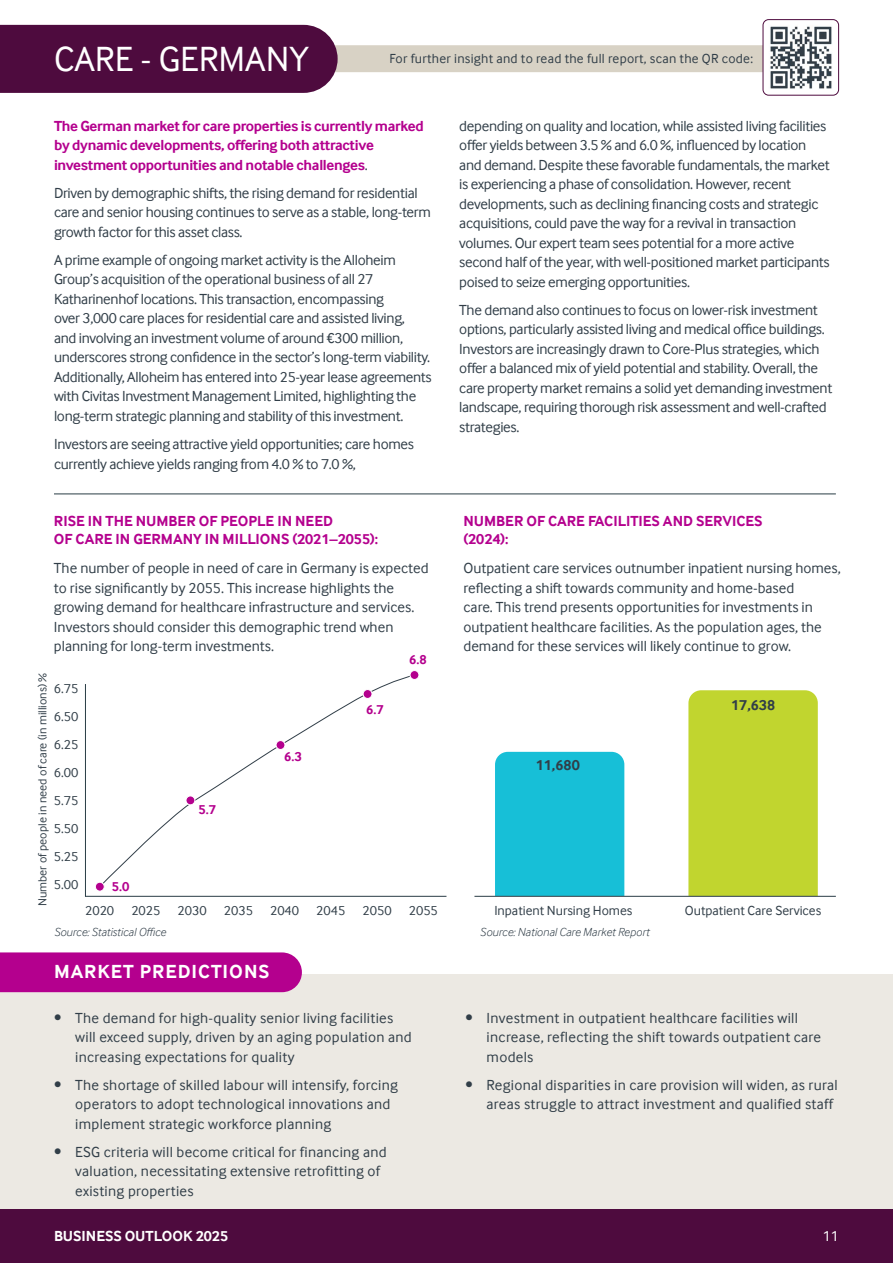
<style>
.page{position:relative;width:893px;height:1263px;background:#fff}
.page>*{position:absolute;margin:0;border:0;box-sizing:border-box;transform-origin:0 0}
.t1{font:36px "Inter Face";color:#fff}
.t2{font:700 19.5px "Inter Face";letter-spacing:.05em;color:#fff}
.t3{font:15px/19.5px "Inter Face";letter-spacing:-.02em;color:#313e48}
.t4{font:15px/19.5px "Inter Face";letter-spacing:.02em;color:#313e48}
.t5{font:15px/19.5px "Inter Face";color:#313e48}
.t6{font:700 15px/19.5px "Inter Face";letter-spacing:-.02em;color:#b4008e}
.t7{font:700 15px/18px "Inter Face";color:#b4008e}
.t8{font:700 15px "Inter Face";color:#fff}
.t9{font:700 15px "Inter Face";color:#313e48}
.t10{font:15px "Inter Face";color:#fff}
.t11{font:13.5px/28px "Inter Face";color:#313e48;text-align:justify}
.t12{font:13.5px "Inter Face";letter-spacing:.02em;color:#313e48}
.t13{font:700 13.5px "Inter Face";color:#b4008e}
.t14{font:italic 300 12px "Inter Face";color:#313e48}
.t15{font:12px "Inter Face";color:#313e48}
.s1{font-weight:400;color:#313e48}
</style>
<div class="page">
<div style="left:0;top:1208px;width:893px;height:55px;background:#4e0b3e"></div>
<svg style="left:103px;top:675px;width:308px;height:208px"></svg>
<div style="left:153px;top:45px;width:676px;height:27px;background:#d8d2c5;border-radius:13px"></div>
<div style="left:0;top:25px;width:338px;height:68px;background:#4e0b3e"></div>
<img style="left:763px;top:20px;width:75px;height:75px">
<div style="left:763px;top:19px;width:76px;height:77px;border:1px solid #4e0b3e;border-radius:6px"></div>
<div style="left:0;top:974px;width:893px;height:234px;background:#ece9e3"></div>
<div style="left:0;top:952px;width:302px;height:40px;background:#b4008e"></div>
<hr style="left:85px;top:896px;width:361px;height:1px;background:#293c45">
<hr style="left:85px;top:684px;width:1px;height:213px;background:#293c45">
<div style="left:95px;top:882px;width:9px;height:9px;background:#b4008e;border-radius:50%"></div>
<div style="left:95px;top:882px;width:10px;height:9px;border:1px solid #fff;border-radius:50%"></div>
<div style="left:186px;top:796px;width:9px;height:9px;background:#b4008e;border-radius:50%"></div>
<div style="left:186px;top:796px;width:9px;height:9px;border:1px solid #fff;border-radius:50%"></div>
<div style="left:276px;top:740px;width:9px;height:9px;background:#b4008e;border-radius:50%"></div>
<div style="left:276px;top:740px;width:9px;height:10px;border:1px solid #fff;border-radius:50%"></div>
<div style="left:363px;top:689px;width:9px;height:9px;background:#b4008e;border-radius:50%"></div>
<div style="left:363px;top:689px;width:9px;height:10px;border:1px solid #fff;border-radius:50%"></div>
<div style="left:410px;top:670px;width:9px;height:9px;background:#b4008e;border-radius:50%"></div>
<div style="left:410px;top:670px;width:9px;height:10px;border:1px solid #fff;border-radius:50%"></div>
<div style="left:495px;top:752px;width:129px;height:144px;background:#17bfd7"></div>
<div style="left:688px;top:690px;width:130px;height:206px;background:#c1d52f"></div>
<hr style="left:474px;top:896px;width:362px;height:1px;background:#293c45">
<hr style="left:54px;top:493px;width:782px;height:1px;background:#293c45">
<h1 class="t1" style="left:54px;top:38px;width:256px">CARE - GERMANY</h1>
<p class="t12" style="left:390px;top:51px;width:365px">For further insight and to read the full report, scan the QR code:</p>
<p class="t6" style="left:54px;top:116px;width:371px">The German market for care properties is currently marked by dynamic developments, offering both attractive investment opportunities and notable challenges<span class="s1">.</span></p>
<p class="t3" style="left:54px;top:183px;width:378px">Driven by demographic shifts, the rising demand for residential care and senior housing continues to serve as a stable, long-term growth factor for this asset class.</p>
<p class="t3" style="left:54px;top:250px;width:379px">A prime example of ongoing market activity is the Alloheim Group’s acquisition of the operational business of all 27<br>Katharinenhof locations. This transaction, encompassing<br>over 3,000 care places for residential care and assisted living,<br>and involving an investment volume of around €300 million, underscores strong confidence in the sector’s long-term viability.<br>Additionally, Alloheim has entered into 25-year lease agreements with Civitas Investment Management Limited, highlighting the long-term strategic planning and stability of this investment.</p>
<p class="t3" style="left:54px;top:434px;width:362px">Investors are seeing attractive yield opportunities; care homes currently achieve yields ranging from 4.0 % to 7.0 %,</p>
<p class="t7" style="left:54px;top:512px;width:326px">RISE IN THE NUMBER OF PEOPLE IN NEED<br>OF CARE IN GERMANY IN MILLIONS (2021–2055):</p>
<p class="t5" style="left:54px;top:558px;width:376px">The number of people in need of care in Germany is expected to rise significantly by 2055. This increase highlights the growing demand for healthcare infrastructure and services.<br>Investors should consider this demographic trend when planning for long-term investments.</p>
<p class="t13" style="left:409px;top:652px;width:19px">6.8</p>
<p class="t15" style="left:36px;top:906px;width:235px;rotate:-90deg">Number of people in need of care (in millions) %</p>
<p class="t11" style="left:54px;top:674px;width:26px">6.75<br>6.50<br>6.25<br>6.00<br>5.75<br>5.50<br>5.25<br>5.00</p>
<p class="t13" style="left:366px;top:701px;width:19px">6.7</p>
<p class="t13" style="left:284px;top:748px;width:19px">6.3</p>
<p class="t13" style="left:199px;top:802px;width:19px">5.7</p>
<p class="t13" style="left:112px;top:878px;width:19px">5.0</p>
<p class="t11" style="left:85px;top:896px;width:31px">2020</p>
<p class="t11" style="left:131px;top:896px;width:31px">2025</p>
<p class="t11" style="left:178px;top:896px;width:31px">2030</p>
<p class="t11" style="left:224px;top:896px;width:31px">2035</p>
<p class="t11" style="left:270px;top:896px;width:31px">2040</p>
<p class="t11" style="left:316px;top:896px;width:31px">2045</p>
<p class="t11" style="left:363px;top:896px;width:31px">2050</p>
<p class="t11" style="left:409px;top:896px;width:31px">2055</p>
<p class="t3" style="left:459px;top:116px;width:372px">depending on quality and location, while assisted living facilities offer yields between 3.5 % and 6.0 %, influenced by location and demand. Despite these favorable fundamentals, the market is experiencing a phase of consolidation. However, recent developments, such as declining financing costs and strategic acquisitions, could pave the way for a revival in transaction volumes. Our expert team sees potential for a more active second half of the year, with well-positioned market participants poised to seize emerging opportunities.</p>
<p class="t3" style="left:459px;top:300px;width:374px">The demand also continues to focus on lower-risk investment options, particularly assisted living and medical office buildings.<br>Investors are increasingly drawn to Core-Plus strategies, which offer a balanced mix of yield potential and stability. Overall, the care property market remains a solid yet demanding investment landscape, requiring thorough risk assessment and well-crafted strategies.</p>
<p class="t7" style="left:463px;top:512px;width:301px">NUMBER OF CARE FACILITIES AND SERVICES (2024):</p>
<p class="t5" style="left:463px;top:558px;width:379px">Outpatient care services outnumber inpatient nursing homes, reflecting a shift towards community and home-based<br>care. This trend presents opportunities for investments in outpatient healthcare facilities. As the population ages, the demand for these services will likely continue to grow.</p>
<p class="t9" style="left:536px;top:756px;width:45px">11,680</p>
<p class="t9" style="left:731px;top:697px;width:45px">17,638</p>
<p class="t11" style="left:494px;top:896px;width:140px">Inpatient Nursing Homes</p>
<p class="t11" style="left:685px;top:896px;width:138px">Outpatient Care Services</p>
<p class="t14" style="left:54px;top:925px;width:113px">Source: Statistical Office</p>
<p class="t14" style="left:480px;top:925px;width:171px">Source: National Care Market Report</p>
<h2 class="t2" style="left:54px;top:960px;width:217px">MARKET PREDICTIONS</h2>
<p class="t4" style="left:75px;top:1008px;width:338px;text-indent:-21px">• The demand for high-quality senior living facilities will exceed supply, driven by an aging population and increasing expectations for quality</p>
<p class="t4" style="left:75px;top:1075px;width:324px;text-indent:-21px">• The shortage of skilled labour will intensify, forcing operators to adopt technological innovations and implement strategic workforce planning</p>
<p class="t4" style="left:75px;top:1142px;width:313px;text-indent:-21px">• ESG criteria will become critical for financing and valuation, necessitating extensive retrofitting of existing properties</p>
<p class="t4" style="left:487px;top:1008px;width:336px;text-indent:-21px">• Investment in outpatient healthcare facilities will increase, reflecting the shift towards outpatient care models</p>
<p class="t4" style="left:487px;top:1075px;width:352px;text-indent:-21px">• Regional disparities in care provision will widen, as rural areas struggle to attract investment and qualified staff</p>
<p class="t8" style="left:54px;top:1227px;width:176px">BUSINESS OUTLOOK 2025</p>
<p class="t10" style="left:823px;top:1227px;width:18px">11</p>
</div>
